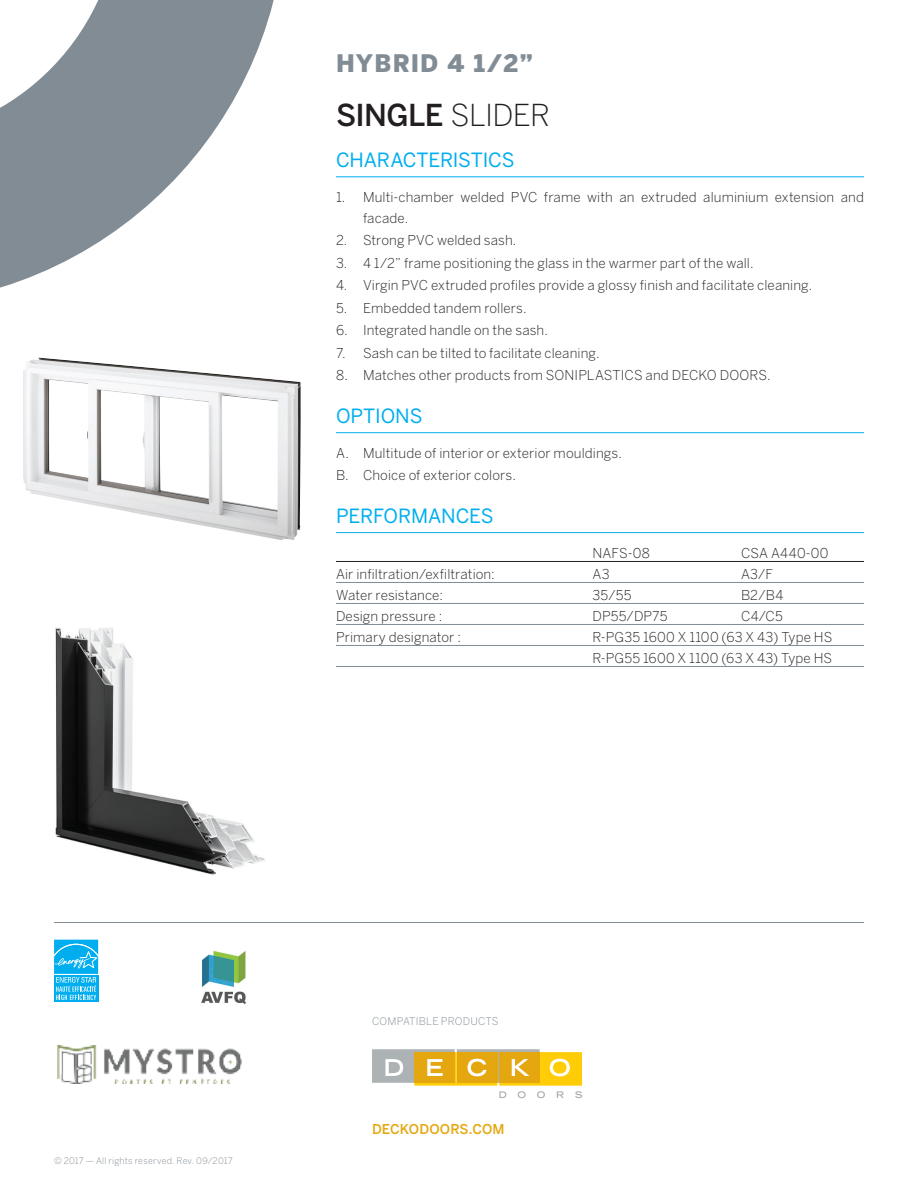
<style>
.page{position:relative;width:918px;height:1188px;background:#fff}
.page>*{position:absolute;margin:0;border:0;box-sizing:border-box;transform-origin:0 0}
.t1{font:500 30px "Benton Sans";letter-spacing:-.02em;color:#231f20}
.t2{font:900 24px "Benton Sans";letter-spacing:.04em;color:#828c95}
.t3{font:19.5px "Benton Sans";letter-spacing:-.01em;color:#00aeef}
.t4{font:300 13.5px/21px "Benton Sans";letter-spacing:.01em;color:#231f20}
.t5{font:500 13.5px "Benton Sans";letter-spacing:.01em;color:#e5a710}
.t6{font:300 10.5px "Benton Sans";letter-spacing:.015em;color:#828c95}
.t7{font:300 9px "Benton Sans";letter-spacing:.025em;color:#828c95}
.s1{font-weight:300}
</style>
<div class="page">
<svg style="left:0;top:0;width:274px;height:288px;fill:#828c95"></svg>
<hr style="left:54px;top:922px;width:810px;height:1px;background:#828c95">
<img style="left:201px;top:951px;width:45px;height:53px">
<svg style="left:54px;top:939px;width:45px;height:63px"></svg>
<div style="left:54px;top:975px;width:44px;height:27px;background:#00aeef"></div>
<svg style="left:54px;top:940px;width:44px;height:60px"></svg>
<img style="left:55px;top:627px;width:210px;height:248px">
<img style="left:23px;top:358px;width:275px;height:182px">
<svg style="left:372px;top:1049px;width:210px;height:49px"></svg>
<hr style="left:336px;top:176px;width:528px;height:1px;background:#00aeef">
<hr style="left:336px;top:432px;width:528px;height:1px;background:#00aeef">
<hr style="left:336px;top:532px;width:528px;height:1px;background:#00aeef">
<hr style="left:336px;top:561px;width:528px;height:1px;background:#231f20">
<hr style="left:336px;top:582px;width:528px;height:1px;background:#828c95">
<hr style="left:336px;top:603px;width:528px;height:1px;background:#828c95">
<hr style="left:336px;top:624px;width:528px;height:1px;background:#828c95">
<hr style="left:336px;top:645px;width:528px;height:1px;background:#828c95">
<hr style="left:336px;top:666px;width:528px;height:1px;background:#828c95">
<h2 class="t2" style="left:336px;top:49px;width:198px">HYBRID 4 1/2”</h2>
<h1 class="t1" style="left:336px;top:97px;width:216px">SINGLE <span class="s1">SLIDER</span></h1>
<h3 class="t3" style="left:336px;top:149px;width:180px">CHARACTERISTICS</h3>
<p class="t4" style="left:363px;top:186px;width:503px;text-indent:-27px">1. Multi-chamber welded PVC frame with an extruded aluminium extension and facade.</p>
<p class="t4" style="left:336px;top:230px;width:182px">2. Strong PVC welded sash.</p>
<p class="t4" style="left:336px;top:252px;width:419px">3. 4 1/2” frame positioning the glass in the warmer part of the wall.</p>
<p class="t4" style="left:336px;top:275px;width:478px">4. Virgin PVC extruded profiles provide a glossy finish and facilitate cleaning.</p>
<p class="t4" style="left:336px;top:297px;width:192px">5. Embedded tandem rollers.</p>
<p class="t4" style="left:336px;top:320px;width:213px">6. Integrated handle on the sash.</p>
<p class="t4" style="left:336px;top:342px;width:265px">7. Sash can be tilted to facilitate cleaning.</p>
<p class="t4" style="left:336px;top:365px;width:436px">8. Matches other products from SONIPLASTICS and DECKO DOORS.</p>
<h3 class="t3" style="left:336px;top:405px;width:88px">OPTIONS</h3>
<p class="t4" style="left:336px;top:442px;width:288px;line-height:22.5px">A. Multitude of interior or exterior mouldings.<br>B. Choice of exterior colors.</p>
<h3 class="t3" style="left:336px;top:505px;width:159px">PERFORMANCES</h3>
<p class="t4" style="left:592px;top:542px;width:59px">NAFS-08</p>
<p class="t4" style="left:741px;top:542px;width:89px">CSA A440-00</p>
<p class="t4" style="left:336px;top:563px;width:160px">Air infiltration/exfiltration:</p>
<p class="t4" style="left:592px;top:563px;width:19px">A3</p>
<p class="t4" style="left:741px;top:563px;width:34px">A3/F</p>
<p class="t4" style="left:336px;top:584px;width:109px">Water resistance:</p>
<p class="t4" style="left:592px;top:584px;width:41px">35/55</p>
<p class="t4" style="left:741px;top:584px;width:44px">B2/B4</p>
<p class="t4" style="left:336px;top:605px;width:108px">Design pressure :</p>
<p class="t4" style="left:592px;top:605px;width:76px">DP55/DP75</p>
<p class="t4" style="left:741px;top:605px;width:43px">C4/C5</p>
<p class="t4" style="left:336px;top:626px;width:127px">Primary designator :</p>
<p class="t4" style="left:592px;top:626px;width:241px">R-PG35 1600 X 1100 (63 X 43) Type HS<br>R-PG55 1600 X 1100 (63 X 43) Type HS</p>
<p class="t7" style="left:54px;top:1156px;width:180px">© 2017 — All rights reserved. Rev. 09/2017</p>
<p class="t6" style="left:372px;top:1015px;width:128px">COMPATIBLE PRODUCTS</p>
<p class="t5" style="left:372px;top:1121px;width:134px">DECKODOORS.COM</p>
</div>
